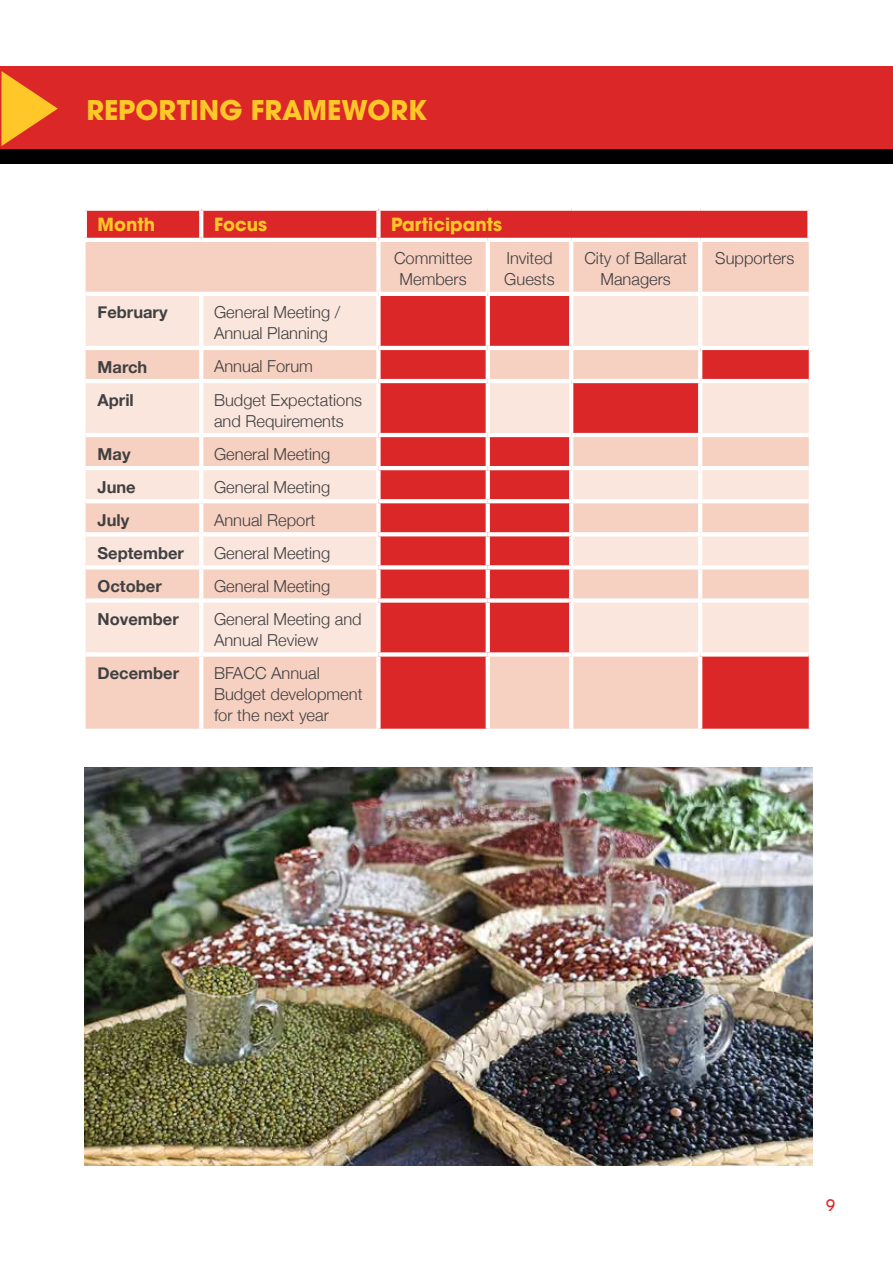
<style>
.page{position:relative;width:893px;height:1263px;background:#fff}
.page>*{position:absolute;margin:0;border:0;box-sizing:border-box;transform-origin:0 0}
.t1{font:700 27px "Avant Garde";color:#ffc828}
.t2{font:700 18px "Avant Garde";color:#ffc828}
.t3{font:300 16.5px/21px "Helvetica Neue";color:#414042}
.t4{font:700 16.5px "Helvetica Neue";color:#414042}
.t5{font:700 15px "Caviar Dreams";color:#db2727}
</style>
<div class="page">
<div style="left:0;top:81px;width:893px;height:82px;background:#000"></div>
<div style="left:0;top:66px;width:893px;height:82px;background:#db2727"></div>
<div style="left:87px;top:211px;width:720px;height:27px;background:#db2727"></div>
<div style="left:86px;top:242px;width:723px;height:487px;background:#f6d1c1"></div>
<svg style="left:86px;top:296px;width:290px;height:356px;fill:#fae6dc"></svg>
<svg style="left:381px;top:296px;width:428px;height:433px"></svg>
<svg style="left:199px;top:211px;width:4px;height:27px"></svg>
<div style="left:376px;top:211px;width:5px;height:27px;background:#fff"></div>
<div style="left:376px;top:242px;width:5px;height:50px;background:#fff"></div>
<hr style="left:86px;top:292px;width:115px;height:4px;background:#fff">
<hr style="left:201px;top:292px;width:177px;height:4px;background:#fff">
<hr style="left:199px;top:296px;width:4px;height:50px;background:#fff">
<hr style="left:378px;top:292px;width:110px;height:4px;background:#fff">
<div style="left:376px;top:296px;width:5px;height:50px;background:#fff"></div>
<hr style="left:488px;top:292px;width:83px;height:4px;background:#fff">
<hr style="left:571px;top:292px;width:129px;height:4px;background:#fff">
<hr style="left:700px;top:292px;width:109px;height:4px;background:#fff">
<hr style="left:86px;top:346px;width:115px;height:4px;background:#fff">
<hr style="left:201px;top:346px;width:177px;height:4px;background:#fff">
<hr style="left:199px;top:350px;width:4px;height:29px;background:#fff">
<hr style="left:378px;top:346px;width:110px;height:4px;background:#fff">
<div style="left:376px;top:350px;width:5px;height:29px;background:#fff"></div>
<hr style="left:488px;top:346px;width:83px;height:4px;background:#fff">
<hr style="left:571px;top:346px;width:129px;height:4px;background:#fff">
<hr style="left:700px;top:346px;width:109px;height:4px;background:#fff">
<hr style="left:86px;top:379px;width:115px;height:4px;background:#fff">
<hr style="left:201px;top:379px;width:177px;height:4px;background:#fff">
<hr style="left:199px;top:383px;width:4px;height:50px;background:#fff">
<hr style="left:378px;top:379px;width:110px;height:4px;background:#fff">
<div style="left:376px;top:383px;width:5px;height:50px;background:#fff"></div>
<hr style="left:488px;top:379px;width:83px;height:4px;background:#fff">
<hr style="left:571px;top:379px;width:129px;height:4px;background:#fff">
<hr style="left:700px;top:379px;width:109px;height:4px;background:#fff">
<hr style="left:86px;top:433px;width:115px;height:4px;background:#fff">
<hr style="left:201px;top:433px;width:177px;height:4px;background:#fff">
<hr style="left:199px;top:437px;width:4px;height:29px;background:#fff">
<hr style="left:378px;top:433px;width:110px;height:4px;background:#fff">
<div style="left:376px;top:437px;width:5px;height:29px;background:#fff"></div>
<hr style="left:488px;top:433px;width:83px;height:4px;background:#fff">
<hr style="left:571px;top:433px;width:129px;height:4px;background:#fff">
<hr style="left:700px;top:433px;width:109px;height:4px;background:#fff">
<hr style="left:86px;top:466px;width:115px;height:4px;background:#fff">
<hr style="left:201px;top:466px;width:177px;height:4px;background:#fff">
<hr style="left:199px;top:470px;width:4px;height:29px;background:#fff">
<hr style="left:378px;top:466px;width:110px;height:4px;background:#fff">
<div style="left:376px;top:470px;width:5px;height:29px;background:#fff"></div>
<hr style="left:488px;top:466px;width:83px;height:4px;background:#fff">
<hr style="left:571px;top:466px;width:129px;height:4px;background:#fff">
<hr style="left:700px;top:466px;width:109px;height:4px;background:#fff">
<hr style="left:86px;top:499px;width:115px;height:4px;background:#fff">
<hr style="left:201px;top:499px;width:177px;height:4px;background:#fff">
<hr style="left:199px;top:503px;width:4px;height:29px;background:#fff">
<svg style="left:378px;top:499px;width:110px;height:4px"></svg>
<div style="left:376px;top:503px;width:5px;height:29px;background:#fff"></div>
<svg style="left:488px;top:499px;width:83px;height:4px"></svg>
<hr style="left:571px;top:499px;width:129px;height:4px;background:#fff">
<hr style="left:700px;top:499px;width:109px;height:4px;background:#fff">
<hr style="left:86px;top:532px;width:115px;height:4px;background:#fff">
<hr style="left:201px;top:532px;width:177px;height:4px;background:#fff">
<hr style="left:199px;top:536px;width:4px;height:29px;background:#fff">
<svg style="left:378px;top:532px;width:110px;height:4px"></svg>
<div style="left:376px;top:536px;width:5px;height:29px;background:#fff"></div>
<svg style="left:488px;top:532px;width:83px;height:4px"></svg>
<hr style="left:571px;top:532px;width:129px;height:4px;background:#fff">
<hr style="left:700px;top:532px;width:109px;height:4px;background:#fff">
<hr style="left:86px;top:565px;width:115px;height:4px;background:#fff">
<hr style="left:201px;top:565px;width:177px;height:4px;background:#fff">
<hr style="left:199px;top:569px;width:4px;height:29px;background:#fff">
<svg style="left:378px;top:565px;width:110px;height:4px"></svg>
<div style="left:376px;top:569px;width:5px;height:29px;background:#fff"></div>
<svg style="left:488px;top:565px;width:83px;height:4px"></svg>
<hr style="left:571px;top:565px;width:129px;height:4px;background:#fff">
<hr style="left:700px;top:565px;width:109px;height:4px;background:#fff">
<div style="left:86px;top:598px;width:115px;height:5px;background:#fff"></div>
<div style="left:201px;top:598px;width:177px;height:5px;background:#fff"></div>
<hr style="left:199px;top:603px;width:4px;height:49px;background:#fff">
<div style="left:378px;top:598px;width:110px;height:5px;background:#fff"></div>
<div style="left:376px;top:603px;width:5px;height:49px;background:#fff"></div>
<div style="left:488px;top:598px;width:83px;height:5px;background:#fff"></div>
<div style="left:571px;top:598px;width:129px;height:5px;background:#fff"></div>
<div style="left:700px;top:598px;width:109px;height:5px;background:#fff"></div>
<div style="left:86px;top:652px;width:115px;height:5px;background:#fff"></div>
<div style="left:201px;top:652px;width:177px;height:5px;background:#fff"></div>
<hr style="left:199px;top:657px;width:4px;height:72px;background:#fff">
<div style="left:378px;top:652px;width:110px;height:5px;background:#fff"></div>
<div style="left:376px;top:657px;width:5px;height:72px;background:#fff"></div>
<div style="left:488px;top:652px;width:83px;height:5px;background:#fff"></div>
<div style="left:571px;top:652px;width:129px;height:5px;background:#fff"></div>
<div style="left:700px;top:652px;width:109px;height:5px;background:#fff"></div>
<hr style="left:486px;top:242px;width:4px;height:50px;background:#fff">
<hr style="left:569px;top:242px;width:4px;height:50px;background:#fff">
<hr style="left:698px;top:242px;width:4px;height:50px;background:#fff">
<svg style="left:486px;top:296px;width:4px;height:50px"></svg>
<svg style="left:569px;top:296px;width:4px;height:50px"></svg>
<hr style="left:698px;top:296px;width:4px;height:50px;background:#fff">
<hr style="left:486px;top:350px;width:4px;height:29px;background:#fff">
<hr style="left:569px;top:350px;width:4px;height:29px;background:#fff">
<hr style="left:698px;top:350px;width:4px;height:29px;background:#fff">
<hr style="left:486px;top:383px;width:4px;height:50px;background:#fff">
<hr style="left:569px;top:383px;width:4px;height:50px;background:#fff">
<svg style="left:698px;top:383px;width:4px;height:50px"></svg>
<svg style="left:486px;top:437px;width:4px;height:29px"></svg>
<svg style="left:569px;top:437px;width:4px;height:29px"></svg>
<hr style="left:698px;top:437px;width:4px;height:29px;background:#fff">
<svg style="left:486px;top:470px;width:4px;height:29px"></svg>
<svg style="left:569px;top:470px;width:4px;height:29px"></svg>
<hr style="left:698px;top:470px;width:4px;height:29px;background:#fff">
<svg style="left:486px;top:503px;width:4px;height:29px"></svg>
<svg style="left:569px;top:503px;width:4px;height:29px"></svg>
<hr style="left:698px;top:503px;width:4px;height:29px;background:#fff">
<svg style="left:486px;top:536px;width:4px;height:29px"></svg>
<svg style="left:569px;top:536px;width:4px;height:29px"></svg>
<hr style="left:698px;top:536px;width:4px;height:29px;background:#fff">
<svg style="left:486px;top:569px;width:4px;height:29px"></svg>
<svg style="left:569px;top:569px;width:4px;height:29px"></svg>
<hr style="left:698px;top:569px;width:4px;height:29px;background:#fff">
<svg style="left:486px;top:603px;width:4px;height:49px"></svg>
<svg style="left:569px;top:603px;width:4px;height:49px"></svg>
<hr style="left:698px;top:603px;width:4px;height:49px;background:#fff">
<hr style="left:486px;top:657px;width:4px;height:72px;background:#fff">
<hr style="left:569px;top:657px;width:4px;height:72px;background:#fff">
<hr style="left:698px;top:657px;width:4px;height:72px;background:#fff">
<svg style="left:85px;top:210px;width:116px;height:1px"></svg>
<svg style="left:201px;top:208px;width:177px;height:3px"></svg>
<svg style="left:378px;top:208px;width:110px;height:3px"></svg>
<svg style="left:488px;top:210px;width:83px;height:1px"></svg>
<svg style="left:571px;top:208px;width:129px;height:3px"></svg>
<svg style="left:700px;top:208px;width:110px;height:3px"></svg>
<svg style="left:2px;top:71px;width:56px;height:75px"></svg>
<img style="left:85px;top:767px;width:727px;height:398px">
<h1 class="t1" style="left:86px;top:92px;width:342px">REPORTING FRAMEWORK</h1>
<p class="t2" style="left:98px;top:213px;width:59px">Month</p>
<p class="t2" style="left:214px;top:213px;width:55px">Focus</p>
<p class="t2" style="left:391px;top:213px;width:112px">Participants</p>
<p class="t3" style="left:394px;top:247px;width:80px;text-align:center">Committee<br>Members</p>
<p class="t3" style="left:504px;top:247px;width:52px">Invited<br>Guests</p>
<p class="t3" style="left:584px;top:247px;width:104px;text-align:center">City of Ballarat<br>Managers</p>
<p class="t3" style="left:715px;top:247px;width:81px">Supporters</p>
<p class="t4" style="left:98px;top:300px;width:71px">February</p>
<p class="t3" style="left:214px;top:301px;width:128px">General Meeting /<br>Annual Planning</p>
<p class="t4" style="left:98px;top:354px;width:51px">March</p>
<p class="t3" style="left:214px;top:355px;width:101px">Annual Forum</p>
<p class="t4" style="left:98px;top:387px;width:38px">April</p>
<p class="t3" style="left:214px;top:388px;width:150px">Budget Expectations and Requirements</p>
<p class="t4" style="left:98px;top:441px;width:35px">May</p>
<p class="t3" style="left:214px;top:442px;width:118px">General Meeting</p>
<p class="t4" style="left:98px;top:474px;width:40px">June</p>
<p class="t3" style="left:214px;top:475px;width:118px">General Meeting</p>
<p class="t4" style="left:98px;top:507px;width:33px">July</p>
<p class="t3" style="left:214px;top:508px;width:103px">Annual Report</p>
<p class="t4" style="left:98px;top:540px;width:88px">September</p>
<p class="t3" style="left:214px;top:541px;width:118px">General Meeting</p>
<p class="t4" style="left:98px;top:573px;width:66px">October</p>
<p class="t3" style="left:214px;top:574px;width:118px">General Meeting</p>
<p class="t4" style="left:98px;top:606px;width:83px">November</p>
<p class="t3" style="left:214px;top:607px;width:149px">General Meeting and<br>Annual Review</p>
<p class="t4" style="left:98px;top:660px;width:83px">December</p>
<p class="t3" style="left:214px;top:661px;width:150px">BFACC Annual<br>Budget development for the next year</p>
<p class="t5" style="left:826px;top:1196px;width:11px">9</p>
</div>
